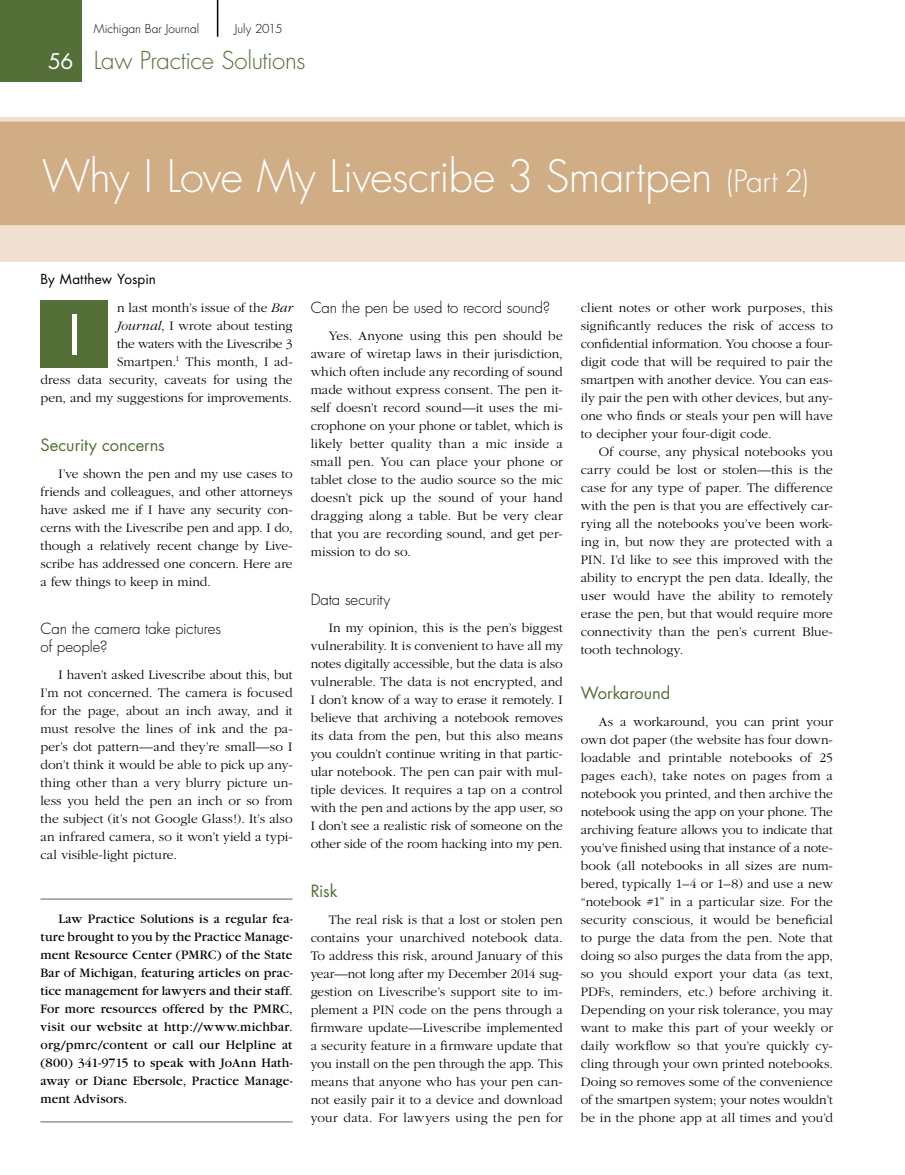
<style>
.page{position:relative;width:905px;height:1175px;background:#fff}
.page>*{position:absolute;margin:0;border:0;box-sizing:border-box;transform-origin:0 0}
.t1{font:54px "Futura";color:#fff}
.t2{font:300 43.5px "Futura";letter-spacing:-.015em;color:#fff}
.t3{font:300 24px "Futura";letter-spacing:-.02em;color:#546f37}
.t4{font:16.5px "Futura";letter-spacing:-.005em;color:#546f37}
.t5{font:300 15px/18px "Futura";color:#000}
.t6{font:300 13.5px/18px "Garamond";color:#000;text-align:justify}
.t7{font:13.5px/18px "Garamond";letter-spacing:.01em;color:#000;text-align:justify}
.t8{font:13.5px "Futura";letter-spacing:.005em;color:#000}
.t9{font:300 12px "Futura";color:#000}
.s1{font-weight:400;font-size:21px;color:#fff}
.s2{font-size:30px}
.s3{font-style:italic}
</style>
<div class="page">
<div style="left:0;top:0;width:82px;height:82px;background:#546f37"></div>
<hr style="left:217px;top:0;width:1px;height:37px;background:#000">
<div style="left:0;top:225px;width:904px;height:36px;background:#efe0d1"></div>
<div style="left:0;top:117px;width:904px;height:108px;background:#d1ad85"></div>
<hr style="left:40px;top:898px;width:252px;height:1px;background:#636466">
<hr style="left:40px;top:1121px;width:252px;height:1px;background:#636466">
<div style="left:40px;top:300px;width:68px;height:68px;background:#546f37"></div>
<p class="t9" style="left:94px;top:21px;width:107px">Michigan Bar Journal</p>
<p class="t9" style="left:235px;top:21px;width:49px">July 2015</p>
<h3 class="t3" style="left:48px;top:45px;width:259px"><span class="s1">56</span> Law Practice Solutions</h3>
<h2 class="t2" style="left:42px;top:148px;width:768px">Why I Love My Livescribe 3 Smartpen <span class="s2">(Part 2)</span></h2>
<p class="t8" style="left:40px;top:269px;width:117px">By Matthew Yospin</p>
<p class="t6" style="left:40px;top:299px;width:254px;text-align:right">n last month’s issue of the <span class="s3">Bar<br>Journal</span>, I wrote about testing<br>the waters with the Livescribe 3<br>Smartpen.<sup>1</sup> This month, I ad-<br>dress data security, caveats for using the pen, and my suggestions for improvements.</p>
<p class="t4" style="left:40px;top:433px;width:126px">Security concerns</p>
<p class="t6" style="left:41px;top:464px;width:254px;text-indent:18px">I’ve shown the pen and my use cases to friends and colleagues, and other attorneys have asked me if I have any security con&shy;cerns with the Livescribe pen and app. I do, though a relatively recent change by Live&shy;scribe has addressed one concern. Here are a few things to keep in mind.</p>
<p class="t5" style="left:40px;top:620px;width:182px">Can the camera take pictures of people?</p>
<p class="t6" style="left:41px;top:666px;width:254px;text-indent:18px">I haven’t asked Livescribe about this, but I’m not concerned. The camera is focused for the page, about an inch away, and it must resolve the lines of ink and the pa&shy;per’s dot pattern—and they’re small—so I don’t think it would be able to pick up any&shy;thing other than a very blurry picture un&shy;less you held the pen an inch or so from the subject (it’s not Google Glass!). It’s also an infrared camera, so it won’t yield a typi&shy;cal visible-light picture.</p>
<h1 class="t1" style="left:68px;top:298px;width:14px">I</h1>
<p class="t7" style="left:40px;top:910px;width:254px;text-indent:18px">Law Practice Solutions is a regular fea&shy;ture brought to you by the Practice Manage&shy;ment Resource Center (PMRC) of the State Bar of Michigan, featuring articles on prac&shy;tice management for lawyers and their staff.<br>For more resources offered by the PMRC, visit our website at http://www.michbar. org/pmrc/content or call our Helpline at (800) 341-9715 to speak with JoAnn Hath&shy;away or Diane Ebersole, Practice Manage&shy;ment Advisors.</p>
<p class="t5" style="left:310px;top:299px;width:241px">Can the pen be used to record sound?</p>
<p class="t6" style="left:311px;top:327px;width:254px;text-indent:18px">Yes. Anyone using this pen should be aware of wiretap laws in their jurisdiction, which often include any recording of sound made without express consent. The pen it&shy;self doesn’t record sound—it uses the mi&shy;crophone on your phone or tablet, which is likely better quality than a mic inside a small pen. You can place your phone or tablet close to the audio source so the mic doesn’t pick up the sound of your hand dragging along a table. But be very clear that you are recording sound, and get per&shy;mission to do so.</p>
<p class="t5" style="left:310px;top:591px;width:81px">Data security</p>
<p class="t6" style="left:311px;top:619px;width:254px;text-indent:18px">In my opinion, this is the pen’s biggest vulnerability. It is convenient to have all my notes digitally accessible, but the data is also vulnerable. The data is not encrypted, and I don’t know of a way to erase it remotely. I believe that archiving a notebook removes its data from the pen, but this also means you couldn’t continue writing in that partic&shy;ular notebook. The pen can pair with mul&shy;tiple devices. It requires a tap on a control with the pen and actions by the app user, so I don’t see a realistic risk of someone on the other side of the room hacking into my pen.</p>
<p class="t4" style="left:310px;top:879px;width:28px">Risk</p>
<p class="t6" style="left:311px;top:911px;width:254px;text-indent:18px">The real risk is that a lost or stolen pen contains your unarchived notebook data.<br>To address this risk, around January of this year—not long after my December 2014 sug&shy;gestion on Livescribe’s support site to im&shy;plement a PIN code on the pens through a firmware update—Livescribe implemented a security feature in a firmware update that you install on the pen through the app. This means that anyone who has your pen can&shy;not easily pair it to a device and download your data. For lawyers using the pen for</p>
<p class="t6" style="left:581px;top:299px;width:254px">client notes or other work purposes, this significantly reduces the risk of access to confidential information. You choose a four&shy;digit code that will be required to pair the smartpen with another device. You can eas&shy;ily pair the pen with other devices, but any&shy;one who finds or steals your pen will have to decipher your four-digit code.</p>
<p class="t6" style="left:581px;top:443px;width:254px;text-indent:18px">Of course, any physical notebooks you carry could be lost or stolen—this is the case for any type of paper. The difference with the pen is that you are effectively car&shy;rying all the notebooks you’ve been work&shy;ing in, but now they are protected with a PIN. I’d like to see this improved with the ability to encrypt the pen data. Ideally, the user would have the ability to remotely erase the pen, but that would require more connectivity than the pen’s current Blue&shy;tooth technology.</p>
<p class="t4" style="left:580px;top:681px;width:91px">Workaround</p>
<p class="t6" style="left:581px;top:713px;width:254px;text-indent:18px">As a workaround, you can print your own dot paper (the website has four down&shy;loadable and printable notebooks of 25 pages each), take notes on pages from a notebook you printed, and then archive the notebook using the app on your phone. The archiving feature allows you to indicate that you’ve finished using that instance of a note&shy;book (all notebooks in all sizes are num&shy;bered, typically 1–4 or 1–8) and use a new “notebook #1” in a particular size. For the security conscious, it would be beneficial to purge the data from the pen. Note that doing so also purges the data from the app, so you should export your data (as text, PDFs, reminders, etc.) before archiving it.<br>Depending on your risk tolerance, you may want to make this part of your weekly or daily workflow so that you’re quickly cy&shy;cling through your own printed notebooks.<br>Doing so removes some of the convenience of the smartpen system; your notes wouldn’t be in the phone app at all times and you’d</p>
</div>
